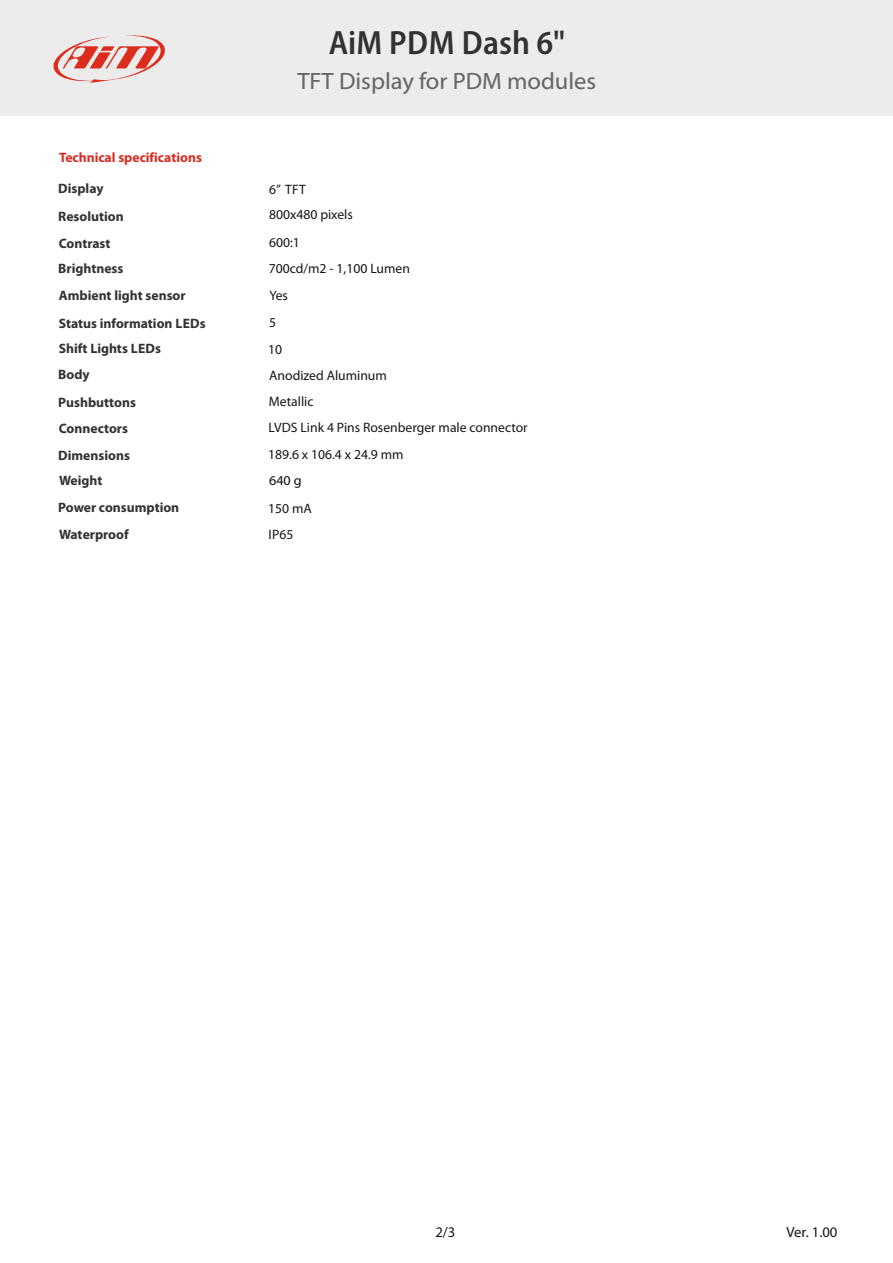
<style>
.page{position:relative;width:893px;height:1263px;background:#fff}
.page>*{position:absolute;margin:0;border:0;box-sizing:border-box;transform-origin:0 0}
.t1{font:600 semi-condensed 33.75px "Myriad Pro";color:#323232}
.t2{font:23.7px "Myriad Web Pro";color:#676767}
.t3{font:14.7px "Myriad Pro";color:#151616}
.t4{font:700 13.65px "Myriad Pro";color:#323232}
.t5{font:13.65px "Myriad Pro";color:#151616}
.t6{font:700 13.65px "Myriad Pro";color:#d92c22}
.t7{font:13.65px "Myriad Web Pro";color:#151616}
</style>
<div class="page">
<div style="left:0;top:0;width:892px;height:116px;background:#ececec"></div>
<svg style="left:53px;top:35px;width:112px;height:48px"></svg>
<h1 class="t1" style="left:329px;top:28px;width:238px">AiM PDM Dash 6"</h1>
<h2 class="t2" style="left:297px;top:71px;width:300px">TFT Display for PDM modules</h2>
<p class="t6" style="left:59px;top:152px;width:144px">Technical specifications</p>
<p class="t4" style="left:58px;top:183px;width:47px">Display</p>
<p class="t5" style="left:269px;top:184px;width:38px">6” TFT</p>
<p class="t4" style="left:58px;top:211px;width:67px">Resolution</p>
<p class="t5" style="left:269px;top:209px;width:85px">800x480 pixels</p>
<p class="t4" style="left:59px;top:237px;width:53px">Contrast</p>
<p class="t5" style="left:269px;top:237px;width:32px">600:1</p>
<p class="t4" style="left:58px;top:263px;width:67px">Brightness</p>
<p class="t5" style="left:269px;top:263px;width:143px">700cd/m2 - 1,100 Lumen</p>
<p class="t4" style="left:59px;top:289px;width:128px">Ambient light sensor</p>
<p class="t5" style="left:269px;top:290px;width:20px">Yes</p>
<p class="t4" style="left:59px;top:318px;width:149px">Status information LEDs</p>
<p class="t5" style="left:269px;top:317px;width:9px">5</p>
<p class="t4" style="left:59px;top:343px;width:104px">Shift Lights LEDs</p>
<p class="t5" style="left:268px;top:343px;width:16px">10</p>
<p class="t4" style="left:58px;top:368px;width:33px">Body</p>
<p class="t5" style="left:269px;top:369px;width:119px">Anodized Aluminum</p>
<p class="t4" style="left:58px;top:396px;width:79px">Pushbuttons</p>
<p class="t5" style="left:269px;top:396px;width:46px">Metallic</p>
<p class="t4" style="left:59px;top:423px;width:71px">Connectors</p>
<p class="t5" style="left:269px;top:421px;width:261px">LVDS Link 4 Pins Rosenberger male connector</p>
<p class="t4" style="left:58px;top:450px;width:73px">Dimensions</p>
<p class="t4" style="left:59px;top:475px;width:45px">Weight</p>
<p class="t5" style="left:268px;top:449px;width:137px">189.6 x 106.4 x 24.9 mm</p>
<p class="t7" style="left:269px;top:474px;width:34px">640 g</p>
<p class="t4" style="left:58px;top:502px;width:122px">Power consumption</p>
<p class="t5" style="left:268px;top:502px;width:45px">150 mA</p>
<p class="t4" style="left:59px;top:528px;width:71px">Waterproof</p>
<p class="t5" style="left:269px;top:529px;width:26px">IP65</p>
<p class="t3" style="left:435px;top:1226px;width:22px">2/3</p>
<p class="t3" style="left:787px;top:1226px;width:52px">Ver. 1.00</p>
</div>
